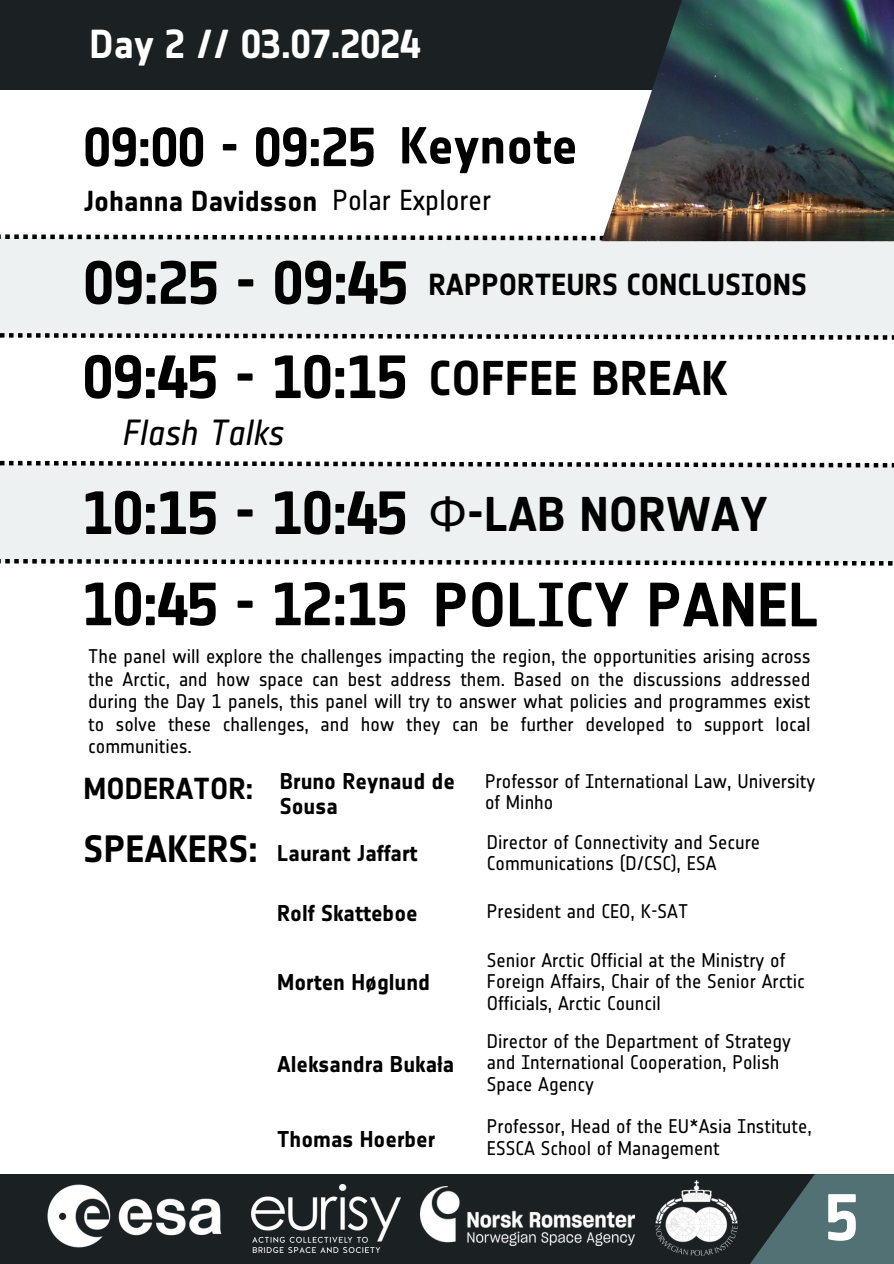
<style>
.page{position:relative;width:894px;height:1264px;background:#fff}
.page>*{position:absolute;margin:0;border:0;box-sizing:border-box;transform-origin:0 0}
.t1{font:700 64.8px "Notes Esa";color:#fff}
.t2{font:700 60px "Notes Esa";color:#000}
.t3{font:700 54px "Notes Esa";color:#000}
.t4{font:700 51.15px "Notes Esa";color:#000}
.t5{font:700 48px "Notes Esa";color:#000}
.t6{font:700 39.9px "Notes Esa";color:#feffff}
.t7{font:700 37.5px "Notes Esa";color:#000}
.t8{font:italic 35.85px "Notes Esa";color:#000}
.t9{font:700 30px "Notes Esa";color:#000}
.t10{font:700 29.85px "Notes Esa";color:#000}
.t11{font:700 28.5px "Notes Esa";color:#000}
.t12{font:28.5px "Notes Esa";color:#000}
.t13{font:700 22.5px/24.8px "Notes Esa";color:#000}
.t14{font:19.5px/21.3px "Notes Esa";color:#000}
.s1{font-family:"Noto Sans";font-weight:400}
.s2{font-size:61.5px}
</style>
<div class="page">
<div style="left:0;top:0;width:893px;height:89px;background:#1b2123"></div>
<div style="left:0;top:237px;width:893px;height:99px;background:#eef1f1"></div>
<svg style="left:0;top:234px;width:601px;height:7px"></svg>
<img style="left:601px;top:0;width:292px;height:241px">
<div style="left:0;top:1174px;width:893px;height:89px;background:#1b2123"></div>
<svg style="left:0;top:333px;width:893px;height:7px"></svg>
<svg style="left:751px;top:1174px;width:142px;height:89px;fill:#527174"></svg>
<div style="left:0;top:464px;width:893px;height:99px;background:#eef1f1"></div>
<svg style="left:0;top:559px;width:893px;height:6px"></svg>
<img style="left:47px;top:1184px;width:236px;height:69px">
<img style="left:251px;top:1184px;width:149px;height:68px">
<img style="left:420px;top:1186px;width:214px;height:58px">
<img style="left:655px;top:1180px;width:82px;height:75px">
<svg style="left:0;top:461px;width:893px;height:6px"></svg>
<p class="t6" style="left:89px;top:20px;width:332px">Day 2 // 03.07.2024</p>
<p class="t3" style="left:84px;top:115px;width:293px">09:00 - 09:25</p>
<p class="t4" style="left:399px;top:115px;width:180px">Keynote</p>
<p class="t11" style="left:84px;top:184px;width:235px">Johanna Davidsson</p>
<h5 class="t12" style="left:332px;top:184px;width:160px">Polar Explorer</h5>
<p class="t2" style="left:84px;top:247px;width:325px">09:25 - 09:45</p>
<p class="t9" style="left:428px;top:267px;width:380px">RAPPORTEURS CONCLUSIONS</p>
<p class="t2" style="left:83px;top:342px;width:325px">09:45 - 10:15</p>
<p class="t8" style="left:121px;top:412px;width:163px">Flash Talks</p>
<p class="t2" style="left:83px;top:478px;width:325px">10:15 - 10:45</p>
<p class="t5" style="left:428px;top:350px;width:300px">COFFEE BREAK</p>
<p class="t5" style="left:428px;top:486px;width:340px"><span class="s1">Φ</span>-LAB NORWAY</p>
<p class="t2" style="left:83px;top:569px;width:737px">10:45 - 12:15 <span class="s2">POLICY PANEL</span></p>
<p class="t14" style="left:88px;top:645px;width:723px;line-height:22.5px;text-align:justify">The panel will explore the challenges impacting the region, the opportunities arising across the Arctic, and how space can best address them. Based on the discussions addressed during the Day 1 panels, this panel will try to answer what policies and programmes exist to solve these challenges, and how they can be further developed to support local communities.</p>
<p class="t10" style="left:84px;top:770px;width:171px">MODERATOR:</p>
<p class="t7" style="left:84px;top:826px;width:175px">SPEAKERS:</p>
<p class="t13" style="left:280px;top:768px;width:177px">Bruno Reynaud de<br>Sousa</p>
<p class="t14" style="left:485px;top:770px;width:331px">Professor of International Law, University of Minho</p>
<p class="t13" style="left:277px;top:840px;width:142px">Laurant Jaffart</p>
<h3 class="t14" style="left:487px;top:831px;width:275px">Director of Connectivity and Secure<br>Communications (D/CSC), ESA</h3>
<h3 class="t13" style="left:277px;top:900px;width:142px">Rolf Skatteboe</h3>
<p class="t14" style="left:487px;top:901px;width:203px">President and CEO, K-SAT</p>
<p class="t13" style="left:277px;top:970px;width:154px">Morten Høglund</p>
<p class="t13" style="left:277px;top:1051px;width:179px">Aleksandra Bukała</p>
<h2 class="t14" style="left:487px;top:949px;width:319px">Senior Arctic Official at the Ministry of<br>Foreign Affairs, Chair of the Senior Arctic<br>Officials, Arctic Council</h2>
<h2 class="t14" style="left:487px;top:1030px;width:305px">Director of the Department of Strategy and International Cooperation, Polish<br>Space Agency</h2>
<p class="t13" style="left:277px;top:1126px;width:159px">Thomas Hoerber</p>
<h4 class="t14" style="left:487px;top:1115px;width:326px">Professor, Head of the EU*Asia Institute,<br>ESSCA School of Management</h4>
<p class="t1" style="left:825px;top:1179px;width:34px">5</p>
</div>
